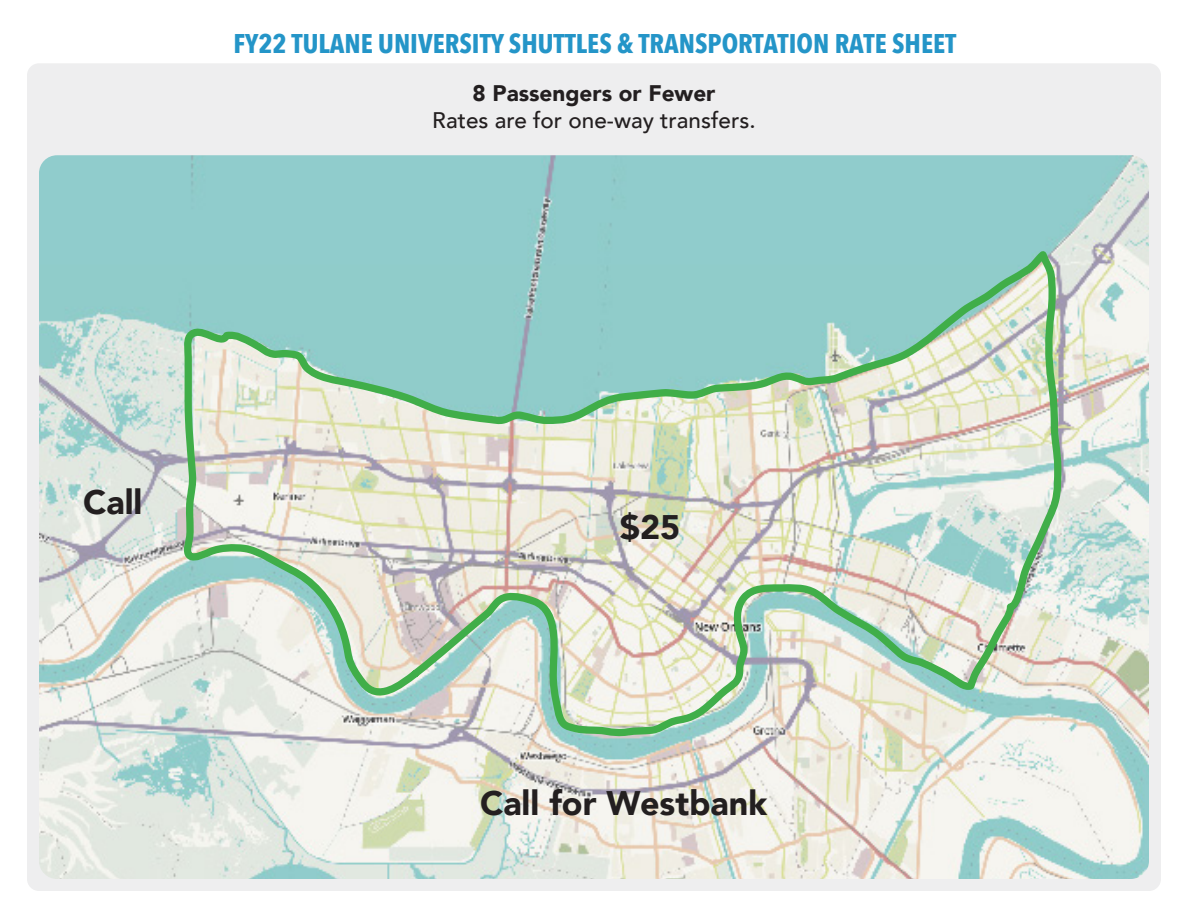
<style>
.page{position:relative;width:1188px;height:918px;background:#fff}
.page>*{position:absolute;margin:0;border:0;box-sizing:border-box;transform-origin:0 0}
.t1{font:900 34.05px "Avenir";color:#231f20}
.t2{font:700 27px "Avenir Next Condensed";color:#2495c8}
.t3{font:500 22.5px "Avenir";color:#231f20}
.t4{font:900 22.5px "Avenir";color:#231f20}
</style>
<div class="page">
<div style="left:27px;top:63px;width:1134px;height:828px;background:#eeeeef;border-radius:12px"></div>
<img style="left:39px;top:155px;width:1110px;height:724px">
<svg style="left:176px;top:242px;width:891px;height:499px"></svg>
<p class="t2" style="left:234px;top:26px;width:724px">FY22 TULANE UNIVERSITY SHUTTLES &amp; TRANSPORTATION RATE SHEET</p>
<p class="t4" style="left:473px;top:73px;width:244px">8 Passengers or Fewer</p>
<p class="t3" style="left:432px;top:100px;width:325px">Rates are for one-way transfers.</p>
<p class="t1" style="left:83px;top:473px;width:61px">Call</p>
<p class="t1" style="left:620px;top:498px;width:62px">$25</p>
<p class="t1" style="left:480px;top:774px;width:289px">Call for Westbank</p>
</div>
